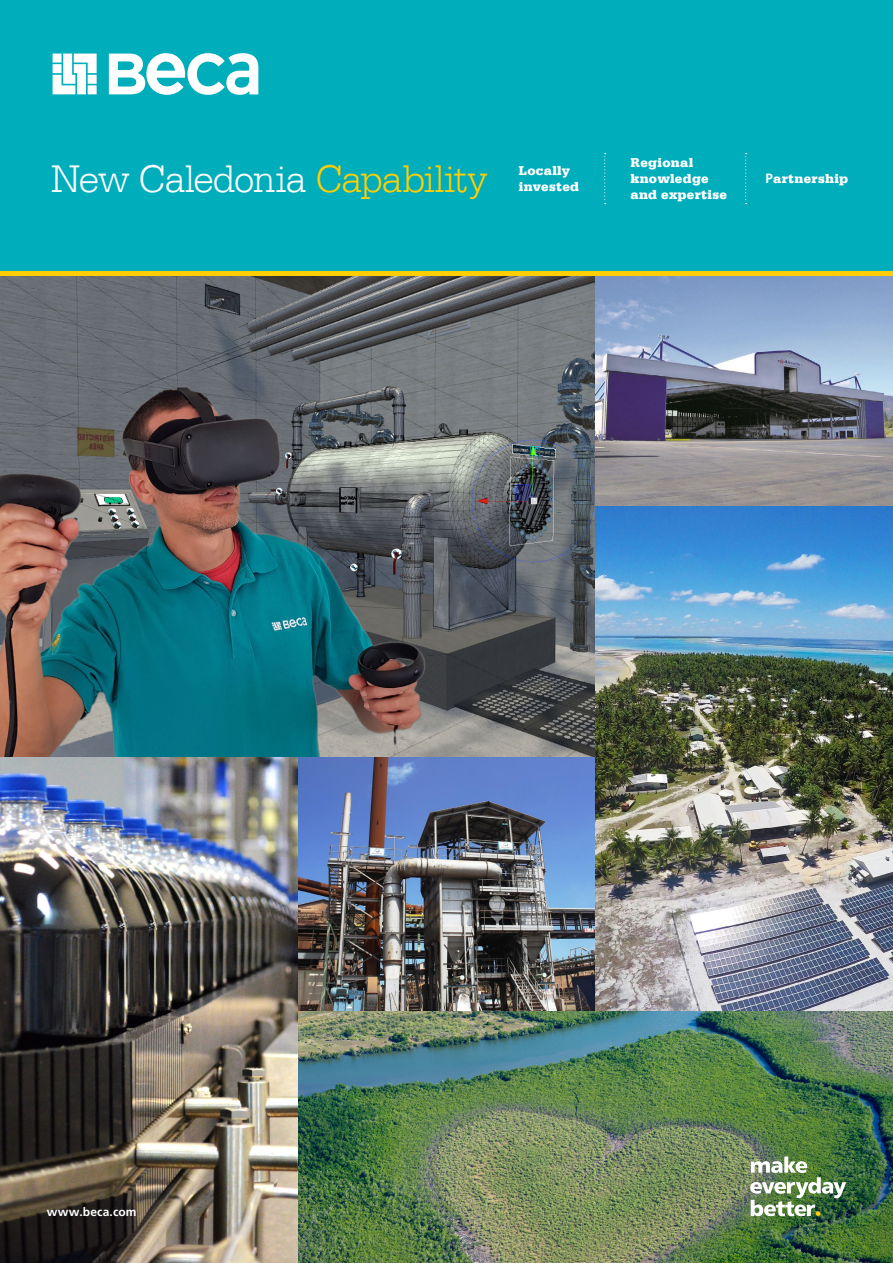
<style>
.page{position:relative;width:893px;height:1263px;background:#fff}
.page>*{position:absolute;margin:0;border:0;box-sizing:border-box;transform-origin:0 0}
.t1{font:300 40.5px "Serifa";letter-spacing:-.02em;color:#fff}
.t2{font:900 13.5px/16.2px "Serifa";letter-spacing:.025em;color:#fff}
.t3{font:700 12px "Frutiger LT Pro";letter-spacing:.015em;color:#fff}
.s1{color:#ffce06}
.s2{font-family:"Frutiger LT Pro";font-weight:700}
</style>
<div class="page">
<img style="left:0;top:276px;width:595px;height:482px">
<img style="left:298px;top:1010px;width:595px;height:253px">
<img style="left:298px;top:758px;width:297px;height:252px">
<img style="left:595px;top:276px;width:298px;height:734px">
<img style="left:0;top:758px;width:298px;height:505px">
<div style="left:0;top:0;width:893px;height:271px;background:#00adbb"></div>
<svg style="left:53px;top:54px;width:44px;height:40px;background:#d5f1f3"></svg>
<svg style="left:109px;top:53px;width:149px;height:42px"></svg>
<svg style="left:604px;top:153px;width:2px;height:51px"></svg>
<svg style="left:745px;top:153px;width:2px;height:51px"></svg>
<img style="left:750px;top:1156px;width:96px;height:60px">
<div style="left:0;top:271px;width:893px;height:5px;background:#ffce06"></div>
<h1 class="t1" style="left:51px;top:156px;width:438px">New Caledonia <span class="s1">Capability</span></h1>
<p class="t2" style="left:519px;top:162px;width:62px">Locally invested</p>
<p class="t2" style="left:630px;top:154px;width:98px">Regional knowledge and expertise</p>
<p class="t2" style="left:765px;top:171px;width:84px"><span class="s2">P</span>artnership</p>
<p class="t3" style="left:47px;top:1205px;width:91px">www.beca.com</p>
</div>
